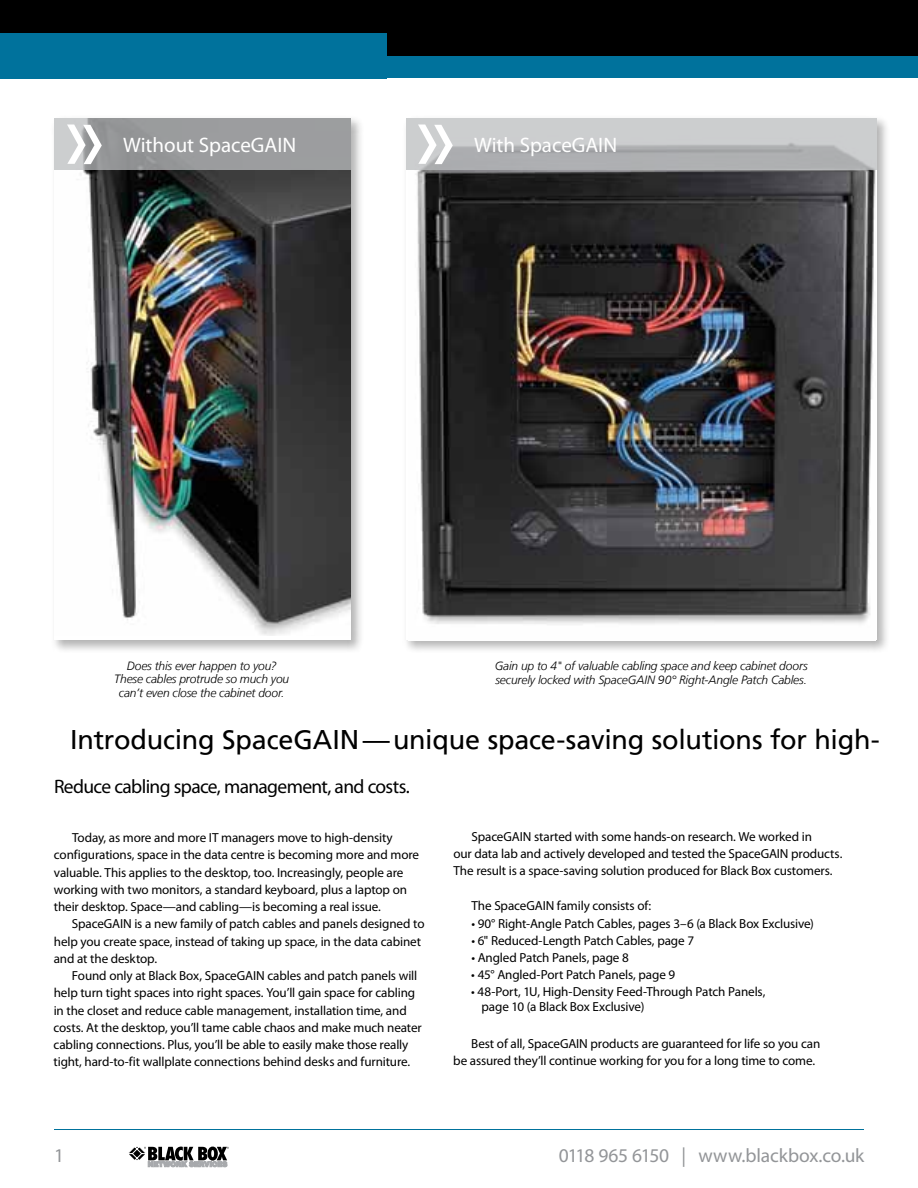
<style>
.page{position:relative;width:918px;height:1188px;background:#fff}
.page>*{position:absolute;margin:0;border:0;box-sizing:border-box;transform-origin:0 0}
.t1{font:27px "Frutiger LT";letter-spacing:-.005em;color:#000}
.t2{font:21px "Myriad Pro";color:#fff}
.t3{font:19.5px "Myriad Pro";letter-spacing:-.035em;color:#000}
.t4{font:19.5px "Myriad Pro";letter-spacing:-.015em;color:#939598}
.t5{font:13.2px/17.2px "Myriad Pro";letter-spacing:-.01em;color:#000}
.t6{font:italic 300 12px/13.5px "Frutiger LT";letter-spacing:-.01em;color:#000;text-align:center}
</style>
<div class="page">
<div style="left:850px;top:0;width:68px;height:57px;background:#000"></div>
<div style="left:850px;top:57px;width:68px;height:21px;background:#00729c"></div>
<div style="left:0;top:0;width:850px;height:57px;background:#000"></div>
<div style="left:0;top:57px;width:850px;height:21px;background:#00729c"></div>
<div style="left:0;top:33px;width:386px;height:45px;background:#00729c"></div>
<div style="left:50px;top:115px;width:314px;height:538px;background:#000;opacity:.3"></div>
<img style="left:55px;top:170px;width:296px;height:466px">
<svg style="left:54px;top:118px;width:297px;height:52px;background:#9c9e9f"></svg>
<svg style="left:67px;top:124px;width:35px;height:40px"></svg>
<div style="left:403px;top:115px;width:487px;height:538px;background:#000;opacity:.3"></div>
<img style="left:408px;top:170px;width:468px;height:470px">
<svg style="left:406px;top:118px;width:472px;height:52px;background:#bebfc1"></svg>
<svg style="left:418px;top:124px;width:35px;height:40px"></svg>
<hr style="left:54px;top:1129px;width:810px;height:1px;background:#00729c">
<svg style="left:128px;top:1146px;width:101px;height:21px"></svg>
<h2 class="t2" style="left:123px;top:132px;width:174px">Without SpaceGAIN</h2>
<h2 class="t2" style="left:474px;top:132px;width:144px">With SpaceGAIN</h2>
<p class="t6" style="left:114px;top:659px;width:177px">Does this ever happen to you?<br>These cables protrude so much you can’t even close the cabinet door.</p>
<p class="t6" style="left:495px;top:660px;width:314px;text-align:left">Gain up to 4" of valuable cabling space and keep cabinet doors securely locked with SpaceGAIN 90° Right-Angle Patch Cables.</p>
<h1 class="t1" style="left:70px;top:724px;width:811px">Introducing SpaceGAIN—unique space-saving solutions for high-</h1>
<h3 class="t3" style="left:54px;top:775px;width:357px">Reduce cabling space, management, and costs.</h3>
<p class="t5" style="left:453px;top:828px;width:391px;text-indent:18px">SpaceGAIN started with some hands-on research. We worked in<br>our data lab and actively developed and tested the SpaceGAIN products.<br>The result is a space-saving solution produced for Black Box customers.</p>
<p class="t5" style="left:471px;top:897px;width:181px">The SpaceGAIN family consists of:</p>
<p class="t5" style="left:471px;top:915px;width:344px">• 90° Right-Angle Patch Cables, pages 3–6 (a Black Box Exclusive)</p>
<p class="t5" style="left:471px;top:932px;width:224px">• 6" Reduced-Length Patch Cables, page 7</p>
<p class="t5" style="left:471px;top:949px;width:159px">• Angled Patch Panels, page 8</p>
<p class="t5" style="left:471px;top:966px;width:206px">• 45° Angled-Port Patch Panels, page 9</p>
<p class="t5" style="left:481px;top:984px;width:285px;line-height:15px;text-indent:-10px">• 48-Port, 1U, High-Density Feed-Through Patch Panels, page 10 (a Black Box Exclusive)</p>
<p class="t5" style="left:453px;top:1035px;width:369px;text-indent:18px">Best of all, SpaceGAIN products are guaranteed for life so you can be assured they’ll continue working for you for a long time to come.</p>
<p class="t5" style="left:54px;top:829px;width:367px;text-indent:18px">Today, as more and more IT managers move to high-density configurations, space in the data centre is becoming more and more valuable. This applies to the desktop, too. Increasingly, people are working with two monitors, a standard keyboard, plus a laptop on their desktop. Space—and cabling—is becoming a real issue.</p>
<p class="t5" style="left:54px;top:915px;width:372px;text-indent:18px">SpaceGAIN is a new family of patch cables and panels designed to help you create space, instead of taking up space, in the data cabinet and at the desktop.</p>
<p class="t5" style="left:54px;top:967px;width:370px;text-indent:18px">Found only at Black Box, SpaceGAIN cables and patch panels will help turn tight spaces into right spaces. You’ll gain space for cabling in the closet and reduce cable management, installation time, and costs. At the desktop, you’ll tame cable chaos and make much neater cabling connections. Plus, you’ll be able to easily make those really tight, hard-to-fit wallplate connections behind desks and furniture.</p>
<h3 class="t4" style="left:54px;top:1143px;width:12px">1</h3>
<h3 class="t4" style="left:559px;top:1143px;width:307px">0118 965 6150 | www.blackbox.co.uk</h3>
</div>
